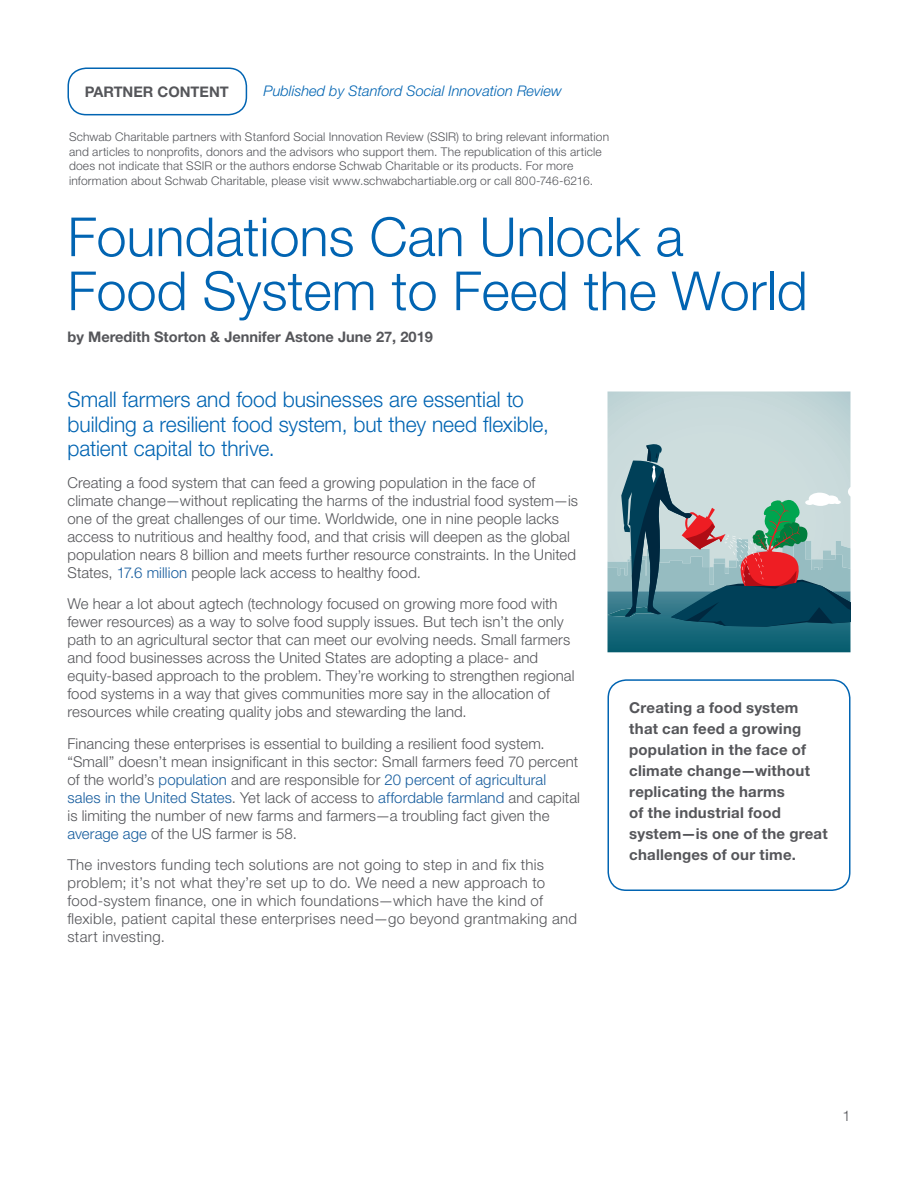
<style>
.page{position:relative;width:918px;height:1188px;background:#fff}
.page>*{position:absolute;margin:0;border:0;box-sizing:border-box;transform-origin:0 0}
.t1{font:300 54px/54px "Helvetica Neue LT Pro";color:#0164b2}
.Body-new{font:300 21.6px/24.6px "Helvetica Neue LT Pro";letter-spacing:-.005em;color:#0164b2}
.Body-new-2{font:300 15px/18px "Helvetica Neue LT Pro";letter-spacing:.005em;color:#55565a}
.Body-new-3{font:700 15px/21px "Helvetica Neue LT Pro";letter-spacing:.015em;color:#55565a}
.Body-new-4{font:700 14.7px "Helvetica Neue LT Pro";color:#55565a}
.Body-new-5{font:italic 300 14.7px "Helvetica Neue LT Pro";color:#0164b2}
.t2{font:300 14.7px "Helvetica Neue LT Pro";color:#55565a}
.Body-new-6{font:300 12px/14.4px "Helvetica Neue LT Pro";letter-spacing:.015em;color:#54555a}
.s1{color:#175d9e}
</style>
<div class="page">
<div style="left:608px;top:679px;width:242px;height:212px;border:2px solid #0164b2;border-radius:18px"></div>
<div style="left:68px;top:68px;width:179px;height:47px;border:2px solid #0164b2;border-radius:18px"></div>
<svg style="left:608px;top:392px;width:242px;height:52px;background:#c6d8da"></svg>
<svg style="left:608px;top:444px;width:242px;height:208px;background:#76969c"></svg>
<p class="Body-new-5" style="left:264px;top:82px;width:300px">Published by Stanford Social Innovation Review</p>
<p class="Body-new-4" style="left:85px;top:82px;width:146px">PARTNER CONTENT</p>
<p class="Body-new-6" style="left:69px;top:130px;width:542px">Schwab Charitable partners with Stanford Social Innovation Review (SSIR) to bring relevant information and articles to nonprofits, donors and the advisors who support them. The republication of this article does not indicate that SSIR or the authors endorse Schwab Charitable or its products. For more information about Schwab Charitable, please visit www.schwabchartiable.org or call 800-746-6216.</p>
<p class="t1" style="left:68px;top:209px;width:742px">Foundations Can Unlock a<br>Food System to Feed the World</p>
<p class="Body-new-4" style="left:68px;top:327px;width:367px">by Meredith Storton &amp; Jennifer Astone June 27, 2019</p>
<p class="Body-new" style="left:68px;top:386px;width:483px">Small farmers and food businesses are essential to building a resilient food system, but they need flexible, patient capital to thrive.</p>
<p class="Body-new-2" style="left:68px;top:473px;width:512px">Creating a food system that can feed a growing population in the face of climate change—without replicating the harms of the industrial food system—is one of the great challenges of our time. Worldwide, one in nine people lacks access to nutritious and healthy food, and that crisis will deepen as the global population nears 8 billion and meets further resource constraints. In the United States, <span class="s1">17.6 million</span> people lack access to healthy food.</p>
<p class="Body-new-2" style="left:68px;top:595px;width:509px">We hear a lot about agtech (technology focused on growing more food with fewer resources) as a way to solve food supply issues. But tech isn’t the only path to an agricultural sector that can meet our evolving needs. Small farmers and food businesses across the United States are adopting a place- and equity-based approach to the problem. They’re working to strengthen regional food systems in a way that gives communities more say in the allocation of resources while creating quality jobs and stewarding the land.</p>
<p class="Body-new-2" style="left:68px;top:734px;width:514px">Financing these enterprises is essential to building a resilient food system. “Small” doesn’t mean insignificant in this sector: Small farmers feed 70 percent of the world’s <span class="s1">population</span> and are responsible for <span class="s1">20 percent of agricultural sales in the United States</span>. Yet lack of access to <span class="s1">affordable farmland</span> and capital is limiting the number of new farms and farmers—a troubling fact given the <span class="s1">average age</span> of the US farmer is 58.</p>
<p class="Body-new-2" style="left:68px;top:856px;width:511px">The investors funding tech solutions are not going to step in and fix this problem; it’s not what they’re set up to do. We need a new approach to food-system finance, one in which foundations—which have the kind of flexible, patient capital these enterprises need—go beyond grantmaking and start investing.</p>
<p class="Body-new-3" style="left:629px;top:697px;width:200px">Creating a food system that can feed a growing population in the face of climate change—without replicating the harms<br>of the industrial food system—is one of the great challenges of our time.</p>
<p class="t2" style="left:842px;top:1106px;width:10px">1</p>
</div>
